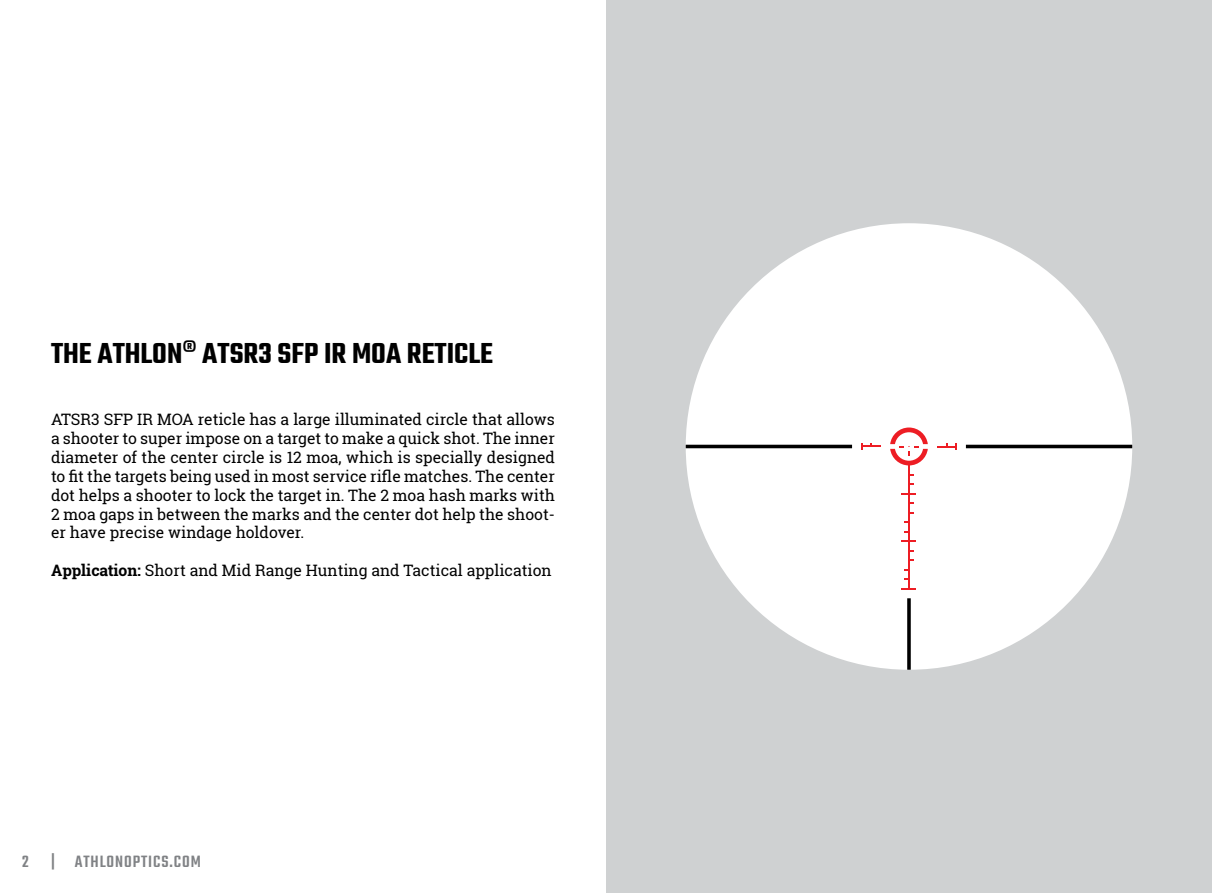
<style>
.page{position:relative;width:1212px;height:893px;background:#fff}
.page>*{position:absolute;margin:0;border:0;box-sizing:border-box;transform-origin:0 0}
.Text_Standard{font:600 31.5px "Teko";color:#000}
.t1{font:500 18px "Teko";letter-spacing:.05em;color:#808285}
.Text_Standard-2{font:15.75px/18.9px "Roboto Slab";color:#000;text-align:justify}
.s1{font-weight:700}
</style>
<div class="page">
<div style="left:606px;top:0;width:606px;height:893px;background:#cfd1d2"></div>
<div style="left:686px;top:223px;width:446px;height:447px;background:#fff;border-radius:50%"></div>
<svg style="left:902px;top:493px;width:14px;height:1px"></svg>
<svg style="left:902px;top:541px;width:14px;height:1px"></svg>
<svg style="left:937px;top:443px;width:20px;height:7px"></svg>
<svg style="left:861px;top:443px;width:19px;height:7px"></svg>
<svg style="left:890px;top:427px;width:38px;height:38px"></svg>
<svg style="left:902px;top:588px;width:14px;height:1px"></svg>
<hr style="left:908px;top:465px;width:1px;height:124px;background:#ed1d24">
<svg style="left:966px;top:445px;width:166px;height:3px"></svg>
<svg style="left:686px;top:445px;width:166px;height:3px"></svg>
<svg style="left:907px;top:598px;width:4px;height:72px"></svg>
<p class="Text_Standard" style="left:51px;top:334px;width:443px">THE ATHLON® ATSR3 SFP IR MOA RETICLE</p>
<p class="Text_Standard-2" style="left:51px;top:410px;width:505px">ATSR3 SFP IR MOA reticle has a large illuminated circle that allows a shooter to super impose on a target to make a quick shot. The inner diameter of the center circle is 12 moa, which is specially designed to fit the targets being used in most service rifle matches. The center dot helps a shooter to lock the target in. The 2 moa hash marks with 2 moa gaps in between the marks and the center dot help the shoot&shy;er have precise windage holdover.</p>
<p class="Text_Standard-2" style="left:51px;top:561px;width:502px"><span class="s1">Application:</span> Short and Mid Range Hunting and Tactical application</p>
<p class="t1" style="left:22px;top:851px;width:180px">2 | ATHLONOPTICS.COM</p>
</div>
